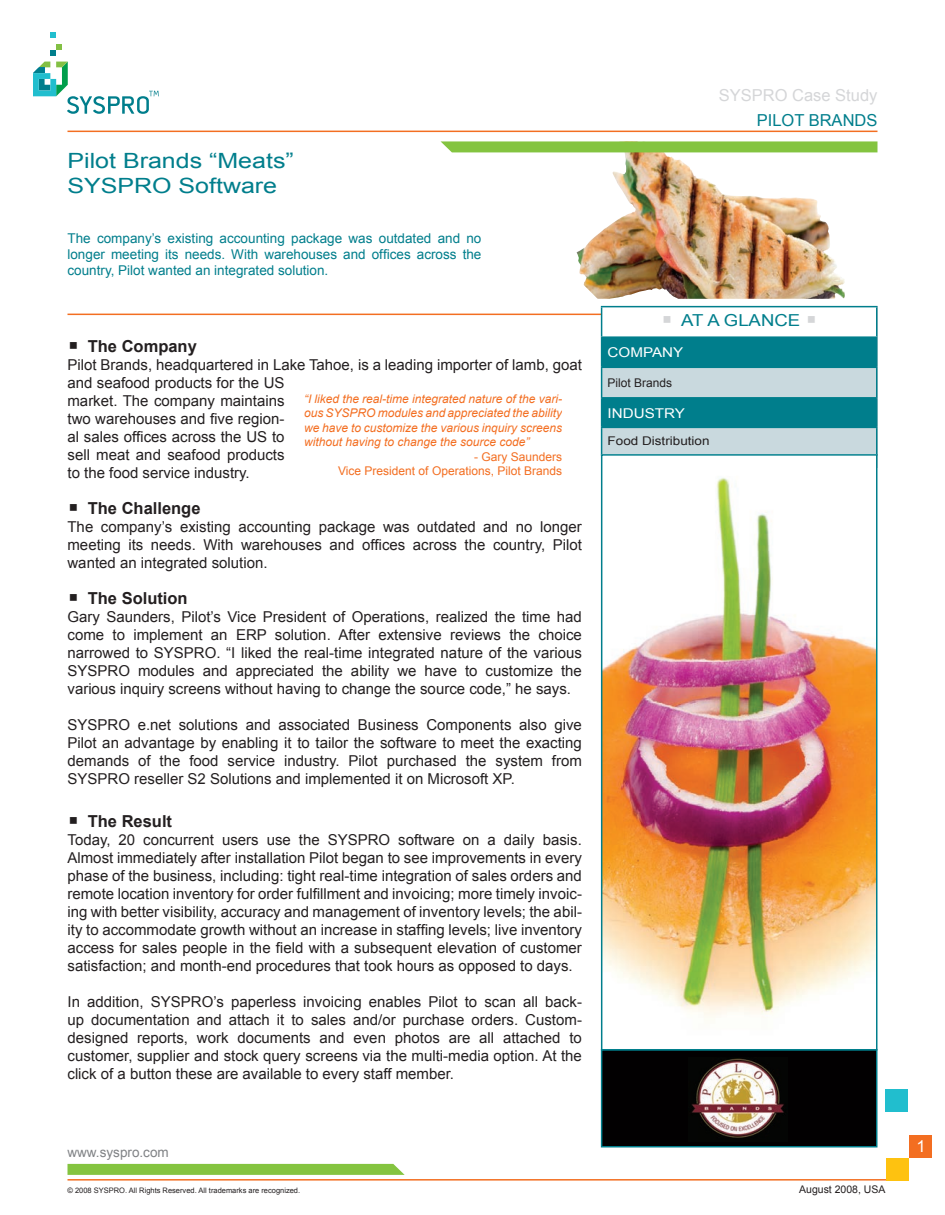
<style>
.page{position:relative;width:945px;height:1215px;background:#fff}
.page>*{position:absolute;margin:0;border:0;box-sizing:border-box;transform-origin:0 0}
.t1{font:21px "Arial";color:#007e8c;scale:1.19 1}
.t2{font:700 16.5px "Arial";color:#231f20}
.t3{font:16.5px "Arial";color:#d5d6d8}
.t4{font:16.5px "Arial";color:#007e8c}
.t5{font:16.5px "Arial";color:#007e8c;scale:1.12 1}
.Page_No{font:16.5px "Arial";color:#fff}
.t6{font:15px/18px "Arial";color:#231f20;text-align:justify}
.t7{font:13.5px/16.2px "Arial";color:#007e8c;text-align:justify}
.t8{font:13.5px "Arial";color:#fff;scale:1.12 1}
.t9{font:13.5px "Arial";color:#808285}
.t10{font:italic 12px/14.4px "Arial";color:#f36e21;text-align:justify}
.t11{font:12px "Arial";color:#f36e21}
.t12{font:12px "Arial";color:#231f20;scale:1.12 1}
.t13{font:12px "Arial";color:#231f20}
.Page_No-2{font:10.5px "Arial";color:#231f20}
.t14{font:7.5px "Arial";color:#231f20}
</style>
<div class="page">
<hr style="left:68px;top:314px;width:810px;height:1px;background:#f36e21">
<svg style="left:50px;top:44px;width:12px;height:12px"></svg>
<svg style="left:50px;top:33px;width:6px;height:5px"></svg>
<svg style="left:33px;top:62px;width:126px;height:52px"></svg>
<hr style="left:68px;top:1179px;width:820px;height:2px;background:#f36e21">
<hr style="left:68px;top:131px;width:810px;height:1px;background:#f36e21">
<svg style="left:68px;top:1164px;width:337px;height:11px;background:#87c545"></svg>
<div style="left:886px;top:1158px;width:23px;height:23px;background:#fec210"></div>
<div style="left:909px;top:1135px;width:23px;height:23px;background:#f36e21"></div>
<div style="left:885px;top:1089px;width:23px;height:23px;background:#21bece"></div>
<div style="left:601px;top:1049px;width:277px;height:99px;background:#020001;border:2px solid #007e8c"></div>
<img style="left:604px;top:478px;width:271px;height:540px">
<div style="left:601px;top:454px;width:277px;height:596px;border:2px solid #007e8c"></div>
<img style="left:691px;top:1058px;width:93px;height:80px">
<img style="left:438px;top:141px;width:440px;height:314px">
<p class="t1" style="left:68px;top:149px;width:192px">Pilot Brands “Meats”</p>
<p class="t1" style="left:68px;top:174px;width:178px">SYSPRO Software</p>
<p class="t7" style="left:67px;top:230px;width:416px">The company’s existing accounting package was outdated and no longer meeting its needs. With warehouses and offices across the country, Pilot wanted an integrated solution.</p>
<p class="t2" style="left:88px;top:337px;width:111px">The Company</p>
<p class="t6" style="left:68px;top:356px;width:516px;text-align:left">Pilot Brands, headquartered in Lake Tahoe, is a leading importer of lamb, goat and seafood products for the US<br>market. The company maintains<br>two warehouses and five region-<br>al sales offices across the US to<br>sell meat and seafood products<br>to the food service industry.</p>
<p class="t2" style="left:88px;top:499px;width:114px">The Challenge</p>
<p class="t6" style="left:68px;top:518px;width:516px">The company’s existing accounting package was outdated and no longer meeting its needs. With warehouses and offices across the country, Pilot wanted an integrated solution.</p>
<p class="t2" style="left:88px;top:589px;width:101px">The Solution</p>
<p class="t6" style="left:68px;top:608px;width:516px">Gary Saunders, Pilot’s Vice President of Operations, realized the time had come to implement an ERP solution. After extensive reviews the choice narrowed to SYSPRO. “I liked the real-time integrated nature of the various SYSPRO modules and appreciated the ability we have to customize the various inquiry screens without having to change the source code,” he says.</p>
<p class="t6" style="left:68px;top:716px;width:516px">SYSPRO e.net solutions and associated Business Components also give Pilot an advantage by enabling it to tailor the software to meet the exacting demands of the food service industry. Pilot purchased the system from SYSPRO reseller S2 Solutions and implemented it on Microsoft XP.</p>
<p class="t2" style="left:88px;top:812px;width:86px">The Result</p>
<p class="t6" style="left:68px;top:831px;width:516px">Today, 20 concurrent users use the SYSPRO software on a daily basis.<br>Almost immediately after installation Pilot began to see improvements in every phase of the business, including: tight real-time integration of sales orders and remote location inventory for order fulfillment and invoicing; more timely invoic&shy;ing with better visibility, accuracy and management of inventory levels; the abil&shy;ity to accommodate growth without an increase in staffing levels; live inventory access for sales people in the field with a subsequent elevation of customer satisfaction; and month-end procedures that took hours as opposed to days.</p>
<p class="t6" style="left:68px;top:993px;width:516px">In addition, SYSPRO’s paperless invoicing enables Pilot to scan all back&shy;up documentation and attach it to sales and/or purchase orders. Custom&shy;designed reports, work documents and even photos are all attached to customer, supplier and stock query screens via the multi-media option. At the click of a button these are available to every staff member.</p>
<p class="t10" style="left:304px;top:392px;width:260px">“I liked the real-time integrated nature of the vari&shy;ous SYSPRO modules and appreciated the ability we have to customize the various inquiry screens without having to change the source code”</p>
<p class="t11" style="left:474px;top:450px;width:90px">- Gary Saunders</p>
<p class="t11" style="left:338px;top:464px;width:225px">Vice President of Operations, Pilot Brands</p>
<p class="t3" style="left:719px;top:86px;width:160px">SYSPRO Case Study</p>
<p class="t4" style="left:757px;top:111px;width:122px">PILOT BRANDS</p>
<p class="t5" style="left:681px;top:311px;width:108px">AT A GLANCE</p>
<p class="t8" style="left:608px;top:345px;width:21px">Company</p>
<p class="t13" style="left:608px;top:376px;width:66px">Pilot Brands</p>
<p class="t8" style="left:608px;top:405px;width:14px">Industry</p>
<p class="t12" style="left:608px;top:435px;width:93px">Food Distribution</p>
<p class="t9" style="left:68px;top:1145px;width:103px">www.syspro.com</p>
<p class="t14" style="left:68px;top:1186px;width:234px">© 2008 SYSPRO. All Rights Reserved. All trademarks are recognized.</p>
<p class="Page_No-2" style="left:799px;top:1183px;width:88px">August 2008, USA</p>
<p class="Page_No" style="left:916px;top:1137px;width:11px">1</p>
</div>
